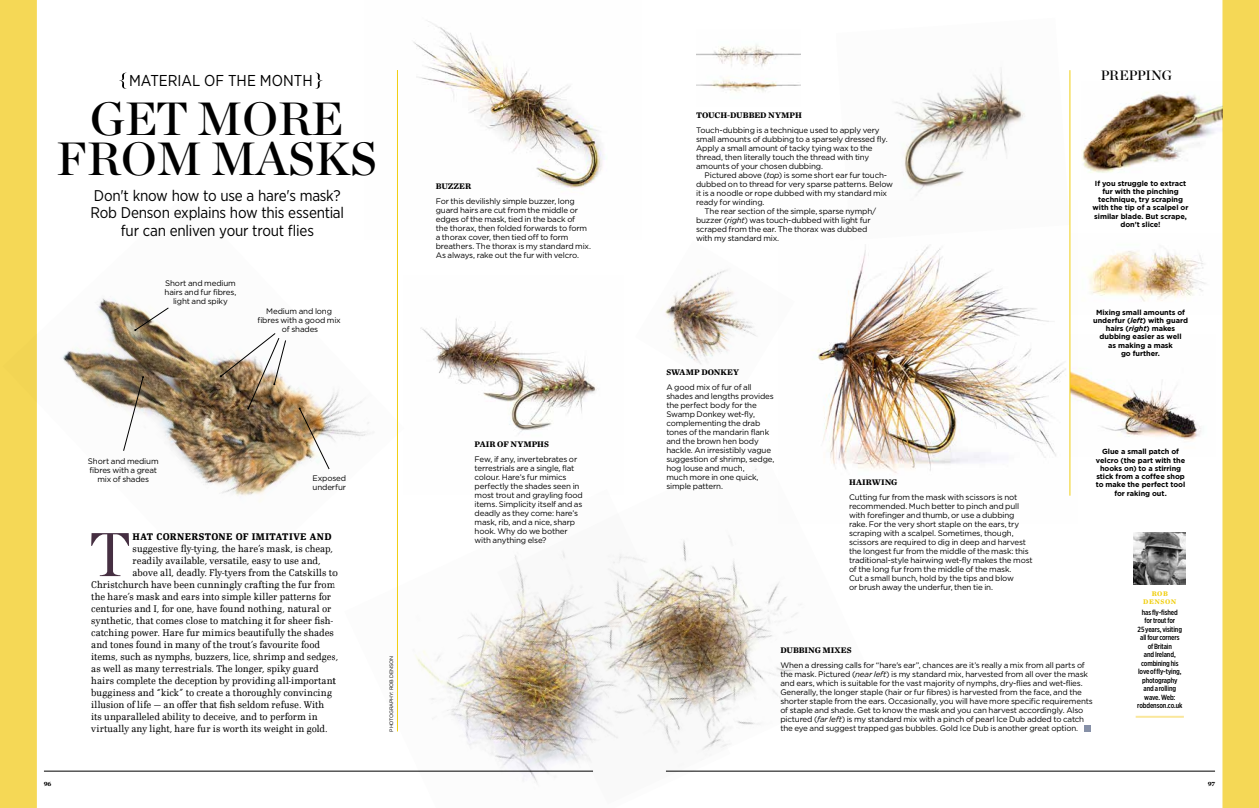
<style>
.page{position:relative;width:1259px;height:808px;background:#fff}
.page>*{position:absolute;margin:0;border:0;box-sizing:border-box;transform-origin:0 0}
.t1{font:61.6px "Chronicle Display";color:#462f42}
.t2{font:46.5px/40px "Chronicle Display Semi";color:#000;text-align:center}
.t3{font:15.8px "Gotham Narrow";color:#000}
.t4{font:15.5px/17.5px "Gotham Narrow";letter-spacing:-.015em;color:#000;text-align:center}
.t5{font:13.6px "Chronicle Display Semi";letter-spacing:-.03em;color:#000}
.t6{font:10px "Scherzo";letter-spacing:.005em;color:#000}
.t7{font:700 10px "Scherzo";letter-spacing:.04em;color:#000}
.t8{font:700 8.5px "Chronicle Text G2";color:#000}
.t9{font:8px/9px "Gotham";letter-spacing:-.02em;color:#000}
.t10{font:500 7.5px/8.5px "Gotham X Narrow";letter-spacing:-.015em;color:#000;text-align:center}
.t11{font:700 7.3px/8.2px "Gotham";letter-spacing:-.005em;color:#000;text-align:center}
.t12{font:700 7px/8px "Chronicle Text G1";letter-spacing:.08em;color:#f1cf12;text-align:center}
.t13{font:700 6.5px "Chronicle Text G1";color:#000}
.t14{font:5px "Gotham";letter-spacing:-.03em;color:#000}
.s1{font-style:italic}
</style>
<div class="page">
<hr style="left:44px;top:771px;width:549px;height:1px;background:#000">
<hr style="left:666px;top:771px;width:549px;height:1px;background:#000">
<div style="left:1222px;top:0;width:37px;height:808px;background:#f5d856"></div>
<div style="left:0;top:0;width:37px;height:808px;background:#f5d856"></div>
<img style="left:36px;top:195px;width:338px;height:404px">
<img style="left:1077px;top:368px;width:124px;height:72px">
<img style="left:1088px;top:251px;width:118px;height:51px">
<img style="left:662px;top:270px;width:95px;height:95px">
<svg style="left:315px;top:73px;width:7px;height:16px"></svg>
<svg style="left:119px;top:73px;width:7px;height:16px"></svg>
<img style="left:420px;top:318px;width:177px;height:116px">
<img style="left:812px;top:200px;width:265px;height:296px">
<img style="left:344px;top:489px;width:153px;height:283px">
<img style="left:497px;top:446px;width:376px;height:337px">
<img style="left:835px;top:68px;width:234px;height:172px">
<img style="left:365px;top:21px;width:238px;height:219px">
<hr style="left:397px;top:70px;width:1px;height:661px;background:#f1cf12">
<img style="left:696px;top:44px;width:104px;height:48px">
<img style="left:1082px;top:92px;width:140px;height:81px">
<img style="left:220px;top:333px;width:66px;height:77px">
<svg style="left:134px;top:307px;width:35px;height:24px"></svg>
<svg style="left:123px;top:376px;width:21px;height:75px"></svg>
<svg style="left:298px;top:407px;width:32px;height:63px"></svg>
<img style="left:1133px;top:532px;width:52px;height:53px">
<hr style="left:1135px;top:716px;width:48px;height:2px;background:#fae79b">
<div style="left:1083px;top:725px;width:7px;height:6px;background:#8690a7"></div>
<hr style="left:1069px;top:70px;width:1px;height:426px;background:#f1cf12">
<h3 class="t3" style="left:129px;top:71px;width:185px">MATERIAL OF THE MONTH</h3>
<h2 class="t2" style="left:56px;top:95px;width:322px">GET MORE<br>FROM MASKS</h2>
<h3 class="t4" style="left:91px;top:186px;width:255px">Don't know how to use a hare's mask?<br>Rob Denson explains how this essential fur can enliven your trout flies</h3>
<p class="t9" style="left:165px;top:278px;width:73px;text-align:center">Short and medium hairs and fur fibres, light and spiky</p>
<p class="t9" style="left:257px;top:307px;width:85px;text-align:center">Medium and long fibres with a good mix of shades</p>
<p class="t8" style="left:436px;top:179px;width:37px">BUZZER</p>
<p class="t9" style="left:436px;top:196px;width:157px">For this devilishly simple buzzer, long guard hairs are cut from the middle or edges of the mask, tied in the back of<br>the thorax, then folded forwards to form a thorax cover, then tied off to form breathers. The thorax is my standard mix.<br>As always, rake out the fur with velcro.</p>
<p class="t9" style="left:88px;top:456px;width:72px;text-align:center">Short and medium fibres with a great mix of shades</p>
<p class="t9" style="left:312px;top:474px;width:35px">Exposed underfur</p>
<h1 class="t1" style="left:89px;top:507px;width:43px">T</h1>
<p class="t7" style="left:133px;top:531px;width:200px">HAT CORNERSTONE OF IMITATIVE AND</p>
<p class="t6" style="left:133px;top:543px;width:202px">suggestive fly-tying, the hare’s mask, is cheap,</p>
<p class="t6" style="left:133px;top:555px;width:190px">readily available, versatile, easy to use and,</p>
<p class="t6" style="left:133px;top:567px;width:206px">above all, deadly. Fly-tyers from the Catskills to</p>
<p class="t6" style="left:91px;top:579px;width:246px">Christchurch have been cunningly crafting the fur from</p>
<p class="t6" style="left:91px;top:591px;width:241px">the hare’s mask and ears into simple killer patterns for</p>
<p class="t6" style="left:91px;top:603px;width:241px">centuries and I, for one, have found nothing, natural or</p>
<p class="t6" style="left:91px;top:615px;width:243px">synthetic, that comes close to matching it for sheer fish-</p>
<p class="t6" style="left:91px;top:627px;width:244px">catching power. Hare fur mimics beautifully the shades</p>
<p class="t6" style="left:91px;top:639px;width:230px">and tones found in many of the trout’s favourite food</p>
<p class="t6" style="left:91px;top:651px;width:249px">items, such as nymphs, buzzers, lice, shrimp and sedges,</p>
<p class="t6" style="left:91px;top:663px;width:229px">as well as many terrestrials. The longer, spiky guard</p>
<p class="t6" style="left:91px;top:675px;width:246px">hairs complete the deception by providing all-important</p>
<p class="t6" style="left:91px;top:687px;width:242px">bugginess and “kick” to create a thoroughly convincing</p>
<p class="t6" style="left:91px;top:699px;width:235px">illusion of life — an offer that fish seldom refuse. With</p>
<p class="t6" style="left:91px;top:711px;width:228px">its unparalleled ability to deceive, and to perform in</p>
<p class="t6" style="left:91px;top:723px;width:238px">virtually any light, hare fur is worth its weight in gold.</p>
<p class="t14" style="left:388px;top:731px;width:77px;rotate:-90deg">PHOTOGRAPHY: ROB DENSON</p>
<p class="t8" style="left:474px;top:437px;width:76px">PAIR OF NYMPHS</p>
<p class="t9" style="left:474px;top:454px;width:110px">Few, if any, invertebrates or terrestrials are a single, flat colour. Hare’s fur mimics perfectly the shades seen in most trout and grayling food items. Simplicity itself and as deadly as they come: hare’s mask, rib, and a nice, sharp hook. Why do we bother with anything else?</p>
<p class="t8" style="left:696px;top:108px;width:107px">TOUCH-DUBBED NYMPH</p>
<p class="t9" style="left:696px;top:125px;width:193px">Touch-dubbing is a technique used to apply very small amounts of dubbing to a sparsely dressed fly.<br>Apply a small amount of tacky tying wax to the thread, then literally touch the thread with tiny amounts of your chosen dubbing.</p>
<p class="t9" style="left:704px;top:170px;width:184px">Pictured above (<span class="s1">top</span>) is some short ear fur touch-</p>
<p class="t9" style="left:696px;top:179px;width:198px">dubbed on to thread for very sparse patterns. Below</p>
<p class="t9" style="left:696px;top:188px;width:192px">it is a noodle or rope dubbed with my standard mix</p>
<p class="t9" style="left:696px;top:197px;width:70px">ready for winding.</p>
<p class="t9" style="left:704px;top:206px;width:173px">The rear section of the simple, sparse nymph/</p>
<p class="t9" style="left:696px;top:215px;width:176px">buzzer (<span class="s1">right</span>) was touch-dubbed with light fur</p>
<p class="t9" style="left:696px;top:224px;width:173px">scraped from the ear. The thorax was dubbed</p>
<p class="t9" style="left:696px;top:233px;width:85px">with my standard mix.</p>
<h3 class="t5" style="left:1101px;top:64px;width:72px">PREPPING</h3>
<p class="t11" style="left:1092px;top:179px;width:97px">If you struggle to extract fur with the pinching technique, try scraping with the tip of a scalpel or similar blade. But scrape, don't slice!</p>
<p class="t11" style="left:1093px;top:308px;width:96px">Mixing small amounts of underfur (<span class="s1">left</span>) with guard hairs (<span class="s1">right</span>) makes dubbing easier as well<br>as making a mask<br>go further.</p>
<p class="t8" style="left:666px;top:366px;width:74px">SWAMP DONKEY</p>
<p class="t9" style="left:666px;top:382px;width:110px">A good mix of fur of all shades and lengths provides the perfect body for the<br>Swamp Donkey wet-fly, complementing the drab tones of the mandarin flank and the brown hen body hackle. An irresistibly vague suggestion of shrimp, sedge, hog louse and much,<br>much more in one quick, simple pattern.</p>
<p class="t11" style="left:1095px;top:448px;width:91px">Glue a small patch of velcro (the part with the hooks on) to a stirring stick from a coffee shop to make the perfect tool for raking out.</p>
<p class="t8" style="left:849px;top:475px;width:50px">HAIRWING</p>
<p class="t9" style="left:849px;top:492px;width:185px">Cutting fur from the mask with scissors is not recommended. Much better to pinch and pull with forefinger and thumb, or use a dubbing rake. For the very short staple on the ears, try scraping with a scalpel. Sometimes, though, scissors are required to dig in deep and harvest the longest fur from the middle of the mask: this traditional-style hairwing wet-fly makes the most of the long fur from the middle of the mask.<br>Cut a small bunch, hold by the tips and blow<br>or brush away the underfur, then tie in.</p>
<p class="t12" style="left:1143px;top:589px;width:35px">ROB<br>DENSON</p>
<p class="t10" style="left:1137px;top:608px;width:47px">has fly-fished for trout for<br>25 years, visiting all four corners of Britain<br>and Ireland, combining his love of fly-tying, photography and a rolling wave. Web: robdenson.co.uk</p>
<p class="t8" style="left:780px;top:644px;width:73px">DUBBING MIXES</p>
<p class="t9" style="left:780px;top:660px;width:314px">When a dressing calls for “hare's ear”, chances are it’s really a mix from all parts of the mask. Pictured (<span class="s1">near left</span>) is my standard mix, harvested from all over the mask and ears, which is suitable for the vast majority of nymphs, dry-flies and wet-flies.<br>Generally, the longer staple (hair or fur fibres) is harvested from the face, and the shorter staple from the ears. Occasionally, you will have more specific requirements of staple and shade. Get to know the mask and you can harvest accordingly. Also pictured (<span class="s1">far left</span>) is my standard mix with a pinch of pearl Ice Dub added to catch the eye and suggest trapped gas bubbles. Gold Ice Dub is another great option.</p>
<p class="t13" style="left:44px;top:778px;width:9px">96</p>
<p class="t13" style="left:1207px;top:778px;width:9px">97</p>
</div>
